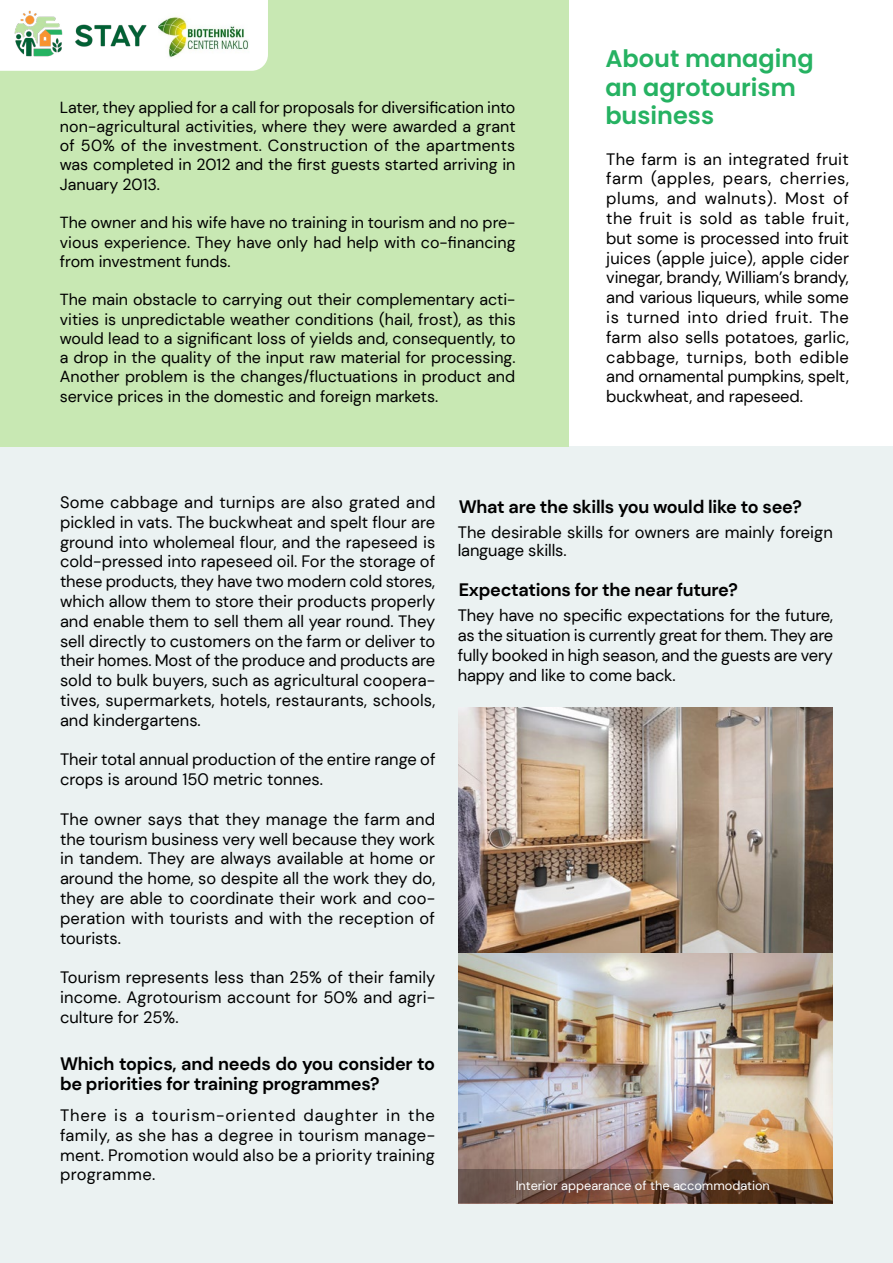
<style>
.page{position:relative;width:893px;height:1263px;background:#fff}
.page>*{position:absolute;margin:0;border:0;box-sizing:border-box;transform-origin:0 0}
.t1{font:600 24px/28.8px "Poppins";color:#26b262}
.t2{font:700 18px/19.5px "DM Sans";letter-spacing:-.015em;color:#000}
.t3{font:16.5px/19.8px "DM Sans";color:#000;text-align:justify}
.t4{font:16.05px/19.2px "DM Sans";color:#000;text-align:justify}
.t5{font:12.75px "DM Sans";color:#fff}
</style>
<div class="page">
<div style="left:569px;top:446px;width:324px;height:817px;background:#ebf2f2"></div>
<div style="left:0;top:446px;width:569px;height:817px;background:#ebf2f2"></div>
<div style="left:0;top:0;width:569px;height:446px;background:#c8e8b3"></div>
<div style="left:0;top:0;width:268px;height:71px;background:#fff"></div>
<img style="left:158px;top:9px;width:94px;height:52px">
<img style="left:13px;top:9px;width:135px;height:51px">
<img style="left:459px;top:707px;width:374px;height:246px">
<img style="left:459px;top:953px;width:374px;height:217px">
<svg style="left:459px;top:1170px;width:374px;height:33px;background:#70503f"></svg>
<p class="t4" style="left:60px;top:97px;width:457px">Later, they applied for a call for proposals for diversification into non-agricultural activities, where they were awarded a grant of 50% of the investment. Construction of the apartments was completed in 2012 and the first guests started arriving in January 2013.</p>
<p class="t4" style="left:60px;top:213px;width:457px">The owner and his wife have no training in tourism and no pre&shy;vious experience. They have only had help with co-financing from investment funds.</p>
<p class="t4" style="left:60px;top:290px;width:457px">The main obstacle to carrying out their complementary acti&shy;vities is unpredictable weather conditions (hail, frost), as this would lead to a significant loss of yields and, consequently, to a drop in the quality of the input raw material for processing.<br>Another problem is the changes/fluctuations in product and service prices in the domestic and foreign markets.</p>
<h1 class="t1" style="left:605px;top:44px;width:210px">About managing an agrotourism business</h1>
<p class="t3" style="left:606px;top:149px;width:244px">The farm is an integrated fruit farm (apples, pears, cherries, plums, and walnuts). Most of the fruit is sold as table fruit, but some is processed into fruit juices (apple juice), apple cider vinegar, brandy, William’s brandy, and various liqueurs, while some is turned into dried fruit. The farm also sells potatoes, garlic, cabbage, turnips, both edible and ornamental pumpkins, spelt, buckwheat, and rapeseed.</p>
<p class="t3" style="left:60px;top:492px;width:377px">Some cabbage and turnips are also grated and pickled in vats. The buckwheat and spelt flour are ground into wholemeal flour, and the rapeseed is cold-pressed into rapeseed oil. For the storage of these products, they have two modern cold stores, which allow them to store their products properly and enable them to sell them all year round. They sell directly to customers on the farm or deliver to their homes. Most of the produce and products are sold to bulk buyers, such as agricultural coopera&shy;tives, supermarkets, hotels, restaurants, schools, and kindergartens.</p>
<p class="t3" style="left:60px;top:750px;width:377px">Their total annual production of the entire range of crops is around 150 metric tonnes.</p>
<p class="t3" style="left:60px;top:809px;width:377px">The owner says that they manage the farm and the tourism business very well because they work in tandem. They are always available at home or around the home, so despite all the work they do, they are able to coordinate their work and coo&shy;peration with tourists and with the reception of tourists.</p>
<p class="t3" style="left:60px;top:967px;width:377px">Tourism represents less than 25% of their family income. Agrotourism account for 50% and agri&shy;culture for 25%.</p>
<p class="t2" style="left:60px;top:1054px;width:377px">Which topics, and needs do you consider to be priorities for training programmes?</p>
<p class="t3" style="left:60px;top:1105px;width:377px">There is a tourism-oriented daughter in the family, as she has a degree in tourism manage&shy;ment. Promotion would also be a priority training programme.</p>
<p class="t2" style="left:459px;top:497px;width:345px">What are the skills you would like to see?</p>
<p class="t3" style="left:458px;top:523px;width:377px;line-height:18px">The desirable skills for owners are mainly foreign language skills.</p>
<p class="t2" style="left:459px;top:580px;width:281px">Expectations for the near future?</p>
<p class="t3" style="left:458px;top:606px;width:377px">They have no specific expectations for the future, as the situation is currently great for them. They are fully booked in high season, and the guests are very happy and like to come back.</p>
<p class="t5" style="left:516px;top:1178px;width:256px">Interior appearance of the accommodation</p>
</div>
